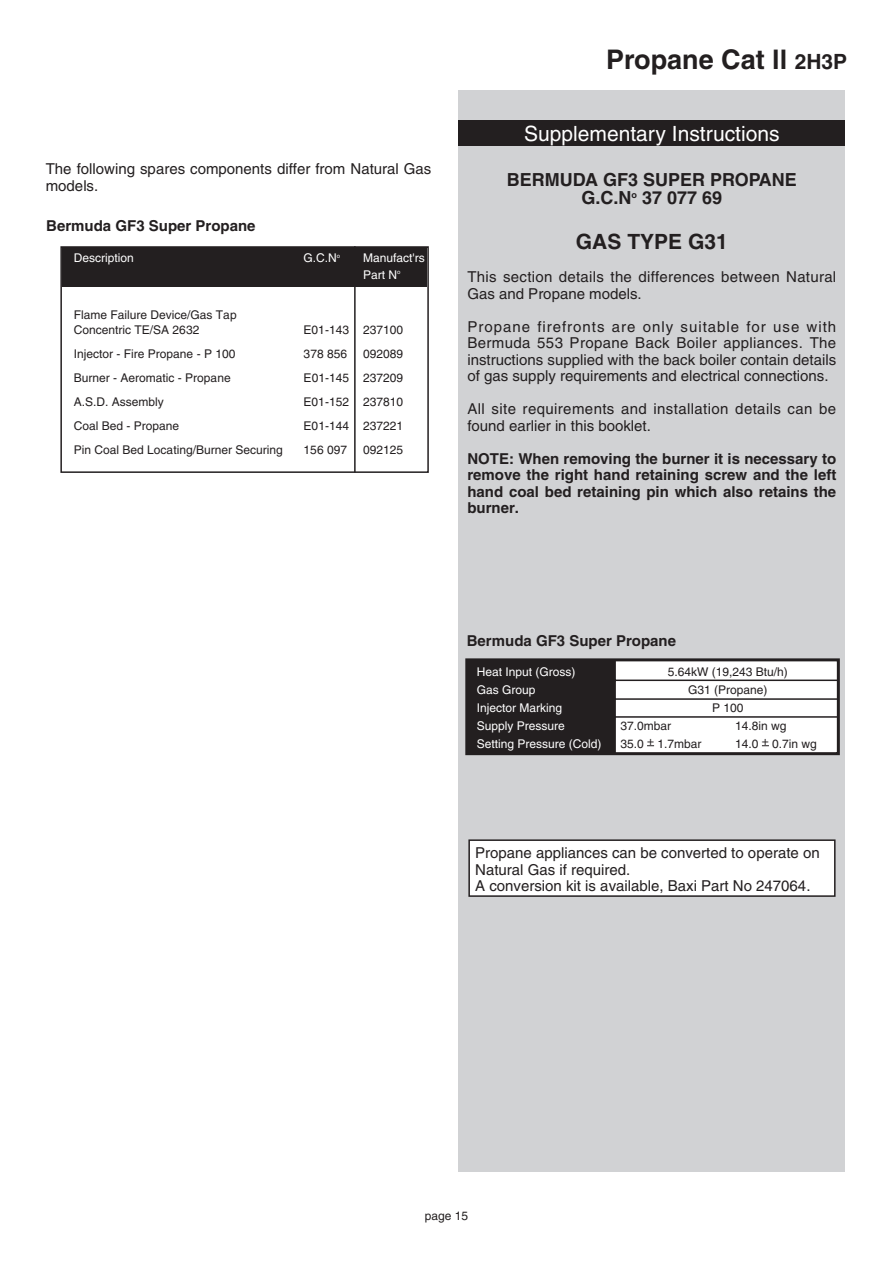
<style>
.page{position:relative;width:893px;height:1262px;background:#fff}
.page>*{position:absolute;margin:0;border:0;box-sizing:border-box;transform-origin:0 0}
.t1{font:700 27px "Helvetica";color:#231f20}
.t2{font:21px "Helvetica";color:#fff}
.t3{font:700 21px "Helvetica";color:#231f20}
.t4{font:700 18px/18px "Helvetica";color:#231f20;text-align:center}
.t5{font:15px/16.5px "Helvetica";color:#231f20}
.t6{font:700 15px/16.5px "Helvetica";color:#231f20;text-align:justify}
.t7{font:15px/16.5px "Helvetica";letter-spacing:.025em;color:#231f20}
.t8{font:15px/16.5px "Helvetica";letter-spacing:.02em;color:#231f20}
.t9{font:12px/15px "Helvetica";color:#231f20}
.t10{font:12px/18px "Helvetica";color:#fff}
.s1{font-size:21px}
</style>
<div class="page">
<div style="left:458px;top:91px;width:386px;height:1081px;background:#d1d2d4"></div>
<div style="left:458px;top:121px;width:386px;height:25px;background:#231f20"></div>
<div style="left:467px;top:660px;width:371px;height:93px;background:#fff"></div>
<div style="left:465px;top:658px;width:374px;height:97px;border:3px solid #231f20"></div>
<hr style="left:468px;top:679px;width:370px;height:2px;background:#231f20">
<hr style="left:467px;top:698px;width:370px;height:2px;background:#231f20">
<hr style="left:467px;top:716px;width:371px;height:1px;background:#231f20">
<hr style="left:614px;top:660px;width:2px;height:93px;background:#231f20">
<div style="left:466px;top:660px;width:148px;height:93px;background:#231f20"></div>
<div style="left:60px;top:246px;width:369px;height:227px;border:2px solid #231f20"></div>
<hr style="left:354px;top:246px;width:1px;height:226px;background:#231f20">
<div style="left:62px;top:247px;width:365px;height:40px;background:#231f20"></div>
<div style="left:469px;top:840px;width:365px;height:56px;background:#fff"></div>
<div style="left:468px;top:839px;width:367px;height:57px;border:2px solid #231f20"></div>
<p class="t5" style="left:46px;top:162px;width:387px">The following spares components differ from Natural Gas models.</p>
<p class="t6" style="left:46px;top:219px;width:211px">Bermuda GF3 Super Propane</p>
<p class="t10" style="left:74px;top:250px;width:61px">Description</p>
<p class="t10" style="left:303px;top:250px;width:38px">G.C.N<sup>o</sup></p>
<p class="t10" style="left:363px;top:251px;width:63px;line-height:16.5px">Manufact'rs<br>Part N<sup>o</sup></p>
<p class="t9" style="left:74px;top:308px;width:164px">Flame Failure Device/Gas Tap<br>Concentric TE/SA 2632</p>
<p class="t9" style="left:303px;top:323px;width:101px">E01-143 237100</p>
<p class="t9" style="left:74px;top:347px;width:163px">Injector - Fire Propane - P 100</p>
<p class="t9" style="left:303px;top:347px;width:45px">378 856</p>
<p class="t9" style="left:363px;top:347px;width:42px">092089</p>
<p class="t9" style="left:74px;top:371px;width:158px">Burner - Aeromatic - Propane</p>
<p class="t9" style="left:303px;top:371px;width:101px">E01-145 237209</p>
<p class="t9" style="left:74px;top:395px;width:92px">A.S.D. Assembly</p>
<p class="t9" style="left:303px;top:395px;width:101px">E01-152 237810</p>
<p class="t9" style="left:74px;top:419px;width:107px">Coal Bed - Propane</p>
<p class="t9" style="left:303px;top:419px;width:101px">E01-144 237221</p>
<p class="t9" style="left:74px;top:443px;width:210px">Pin Coal Bed Locating/Burner Securing</p>
<p class="t9" style="left:303px;top:443px;width:45px">156 097</p>
<p class="t9" style="left:363px;top:443px;width:42px">092125</p>
<h1 class="t1" style="left:606px;top:49px;width:242px">Propane Cat ll <span class="s1">2H3P</span></h1>
<h2 class="t2" style="left:524px;top:126px;width:257px">Supplementary Instructions</h2>
<p class="t4" style="left:506px;top:173px;width:292px">BERMUDA GF3 SUPER PROPANE<br>G.C.N<sup>o</sup> 37 077 69</p>
<h2 class="t3" style="left:576px;top:234px;width:153px">GAS TYPE G31</h2>
<p class="t8" style="left:467px;top:270px;width:370px">This section details the differences between Natural<br>Gas and Propane models.</p>
<p class="t5" style="left:467px;top:320px;width:370px;text-align:justify">Propane firefronts are only suitable for use with Bermuda 553 Propane Back Boiler appliances. The instructions supplied with the back boiler contain details of gas supply requirements and electrical connections.</p>
<p class="t7" style="left:467px;top:402px;width:370px">All site requirements and installation details can be found earlier in this booklet.</p>
<p class="t6" style="left:467px;top:452px;width:370px">NOTE: When removing the burner it is necessary to remove the right hand retaining screw and the left hand coal bed retaining pin which also retains the burner.</p>
<p class="t6" style="left:467px;top:634px;width:211px">Bermuda GF3 Super Propane</p>
<p class="t9" style="left:667px;top:665px;width:122px">5.64kW (19,243 Btu/h)</p>
<p class="t9" style="left:688px;top:683px;width:81px">G31 (Propane)</p>
<p class="t9" style="left:712px;top:701px;width:33px">P 100</p>
<p class="t9" style="left:620px;top:719px;width:52px">37.0mbar</p>
<p class="t9" style="left:735px;top:719px;width:53px">14.8in wg</p>
<p class="t9" style="left:620px;top:737px;width:83px">35.0 + 1.7mbar</p>
<p class="t9" style="left:735px;top:737px;width:83px">14.0 + 0.7in wg</p>
<p class="t10" style="left:477px;top:663px;width:126px">Heat Input (Gross)<br>Gas Group<br>Injector Marking<br>Supply Pressure<br>Setting Pressure (Cold)</p>
<p class="t5" style="left:475px;top:846px;width:346px">Propane appliances can be converted to operate on<br>Natural Gas if required.<br>A conversion kit is available, Baxi Part No 247064.</p>
<p class="t9" style="left:425px;top:1209px;width:45px">page 15</p>
</div>
